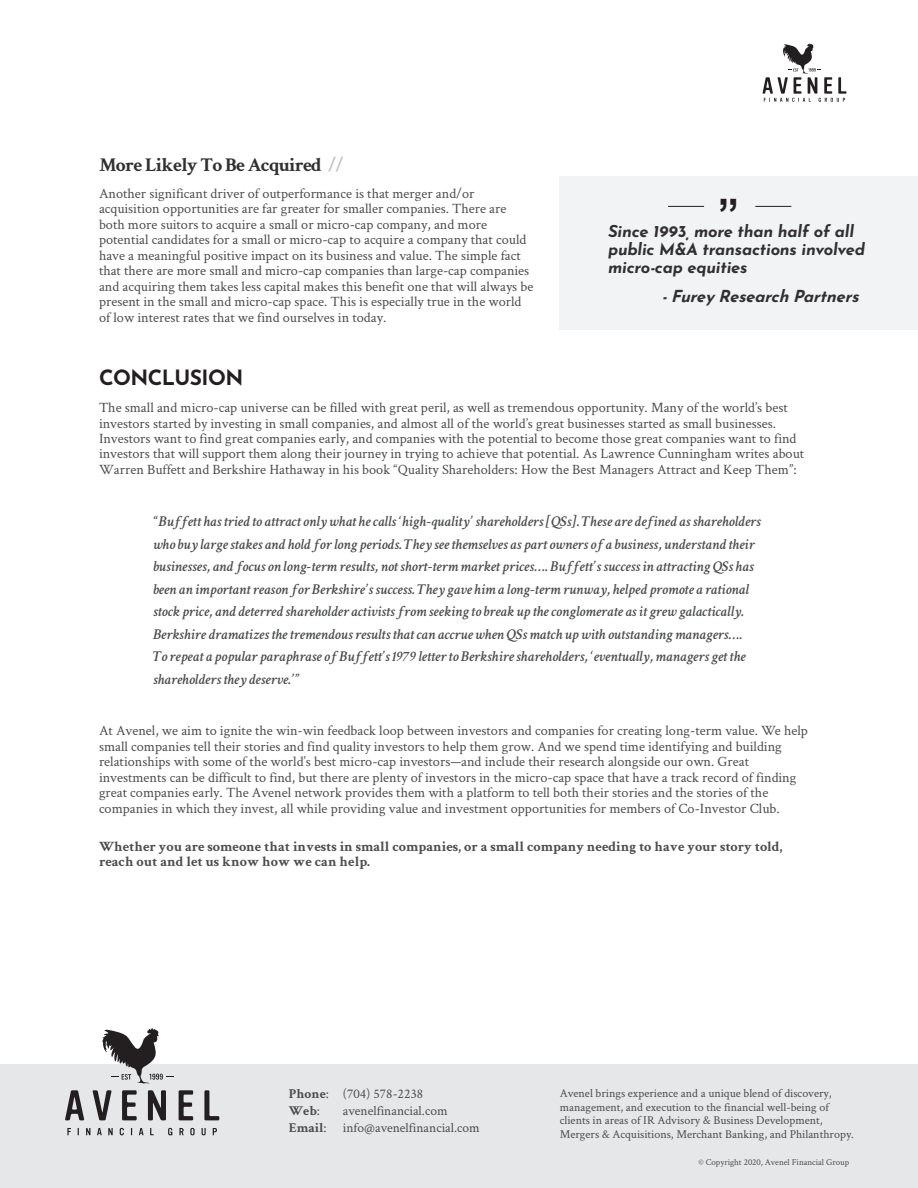
<style>
.page{position:relative;width:918px;height:1188px;background:#fff}
.page>*{position:absolute;margin:0;border:0;box-sizing:border-box;transform-origin:0 0}
.t1{font:700 42px "Arial";color:#231f20}
.Josefin_Header{font:100 21px "Josefin Sans";letter-spacing:-.03em;color:#231f20}
.Crimson_Header{font:700 19.5px "Crimson Text";letter-spacing:-.03em;color:#312f30}
.Crimson_Header-2{font:italic 100 16.5px/18px "Josefin Sans";letter-spacing:-.01em;color:#312f30}
.Crimson_Text{font:italic 600 15px/22.5px "Crimson Text";color:#4b4c4d}
.Crimson_Text-2{font:14.25px/15.5px "Crimson Text";color:#4b4c4d}
.Crimson_Text-3{font:700 14.25px/15.5px "Crimson Text";color:#4b4c4d}
.Crimson_Text-4{font:13.5px "Crimson Text";color:#4b4c4d}
.Crimson_Text-5{font:700 13.5px "Crimson Text";color:#4b4c4d}
.Crimson_Text-6{font:12px/13.5px "Crimson Text";color:#4b4c4d}
.Crimson_Text-7{font:9px "Crimson Text";color:#4b4c4d}
.s1{color:#bcbdc0}
.s2{font-weight:700}
.s3{font-weight:400}
</style>
<div class="page">
<div style="left:0;top:1064px;width:918px;height:124px;background:#e6e7e9"></div>
<svg style="left:763px;top:43px;width:83px;height:59px"></svg>
<div style="left:560px;top:176px;width:358px;height:153px;background:#f2f3f4"></div>
<hr style="left:668px;top:206px;width:36px;height:1px;background:#231f20">
<hr style="left:755px;top:206px;width:36px;height:1px;background:#231f20">
<svg style="left:65px;top:1090px;width:19px;height:30px"></svg>
<svg style="left:93px;top:1090px;width:19px;height:30px"></svg>
<svg style="left:122px;top:1090px;width:15px;height:30px"></svg>
<svg style="left:148px;top:1090px;width:18px;height:30px"></svg>
<svg style="left:179px;top:1090px;width:14px;height:30px"></svg>
<svg style="left:204px;top:1090px;width:15px;height:30px"></svg>
<svg style="left:102px;top:1028px;width:71px;height:56px"></svg>
<svg style="left:168px;top:1128px;width:4px;height:7px"></svg>
<svg style="left:179px;top:1128px;width:5px;height:7px"></svg>
<svg style="left:190px;top:1128px;width:5px;height:7px"></svg>
<svg style="left:202px;top:1128px;width:4px;height:7px"></svg>
<svg style="left:213px;top:1128px;width:4px;height:7px"></svg>
<svg style="left:67px;top:1128px;width:4px;height:7px"></svg>
<svg style="left:86px;top:1128px;width:4px;height:7px"></svg>
<svg style="left:108px;top:1128px;width:5px;height:7px"></svg>
<svg style="left:120px;top:1128px;width:4px;height:7px"></svg>
<svg style="left:150px;top:1128px;width:4px;height:7px"></svg>
<svg style="left:139px;top:1128px;width:5px;height:7px"></svg>
<svg style="left:97px;top:1128px;width:5px;height:7px"></svg>
<p class="Crimson_Header" style="left:99px;top:152px;width:246px">More Likely To Be Acquired <span class="s1">//</span></p>
<p class="Crimson_Text-2" style="left:99px;top:185px;width:436px">Another significant driver of outperformance is that merger and/or acquisition opportunities are far greater for smaller companies. There are both more suitors to acquire a small or micro-cap company, and more potential candidates for a small or micro-cap to acquire a company that could have a meaningful positive impact on its business and value. The simple fact that there are more small and micro-cap companies than large-cap companies and acquiring them takes less capital makes this benefit one that will always be present in the small and micro-cap space. This is especially true in the world of low interest rates that we find ourselves in today.</p>
<p class="t1" style="left:718px;top:187px;width:22px">”</p>
<p class="Crimson_Header-2" style="left:608px;top:220px;width:259px">Since 1993, more than half of all public M&amp;A transactions involved micro-cap equities</p>
<p class="Crimson_Header-2" style="left:662px;top:286px;width:202px">- Furey Research Partners</p>
<p class="Josefin_Header" style="left:99px;top:362px;width:146px">CONCLUSION</p>
<p class="Crimson_Text-2" style="left:99px;top:399px;width:707px">The small and micro-cap universe can be filled with great peril, as well as tremendous opportunity. Many of the world’s best investors started by investing in small companies, and almost all of the world’s great businesses started as small businesses.<br>Investors want to find great companies early, and companies with the potential to become those great companies want to find investors that will support them along their journey in trying to achieve that potential. As Lawrence Cunningham writes about Warren Buffett and Berkshire Hathaway in his book “Quality Shareholders: How the Best Managers Attract and Keep Them”:</p>
<p class="Crimson_Text" style="left:153px;top:509px;width:609px">“Buffett has tried to attract only what he calls ‘high-quality’ shareholders [QSs]. These are defined as shareholders who buy large stakes and hold for long periods. They see themselves as part owners of a business, understand their businesses, and focus on long-term results, not short-term market prices…. Buffett’s success in attracting QSs has been an important reason for Berkshire’s success. They gave him a long-term runway, helped promote a rational stock price, and deterred shareholder activists from seeking to break up the conglomerate as it grew galactically.<br>Berkshire dramatizes the tremendous results that can accrue when QSs match up with outstanding managers….<br>To repeat a popular paraphrase of Buffett’s 1979 letter to Berkshire shareholders, ‘eventually, managers get the shareholders they deserve.’”</p>
<p class="Crimson_Text-2" style="left:99px;top:723px;width:711px">At Avenel, we aim to ignite the win-win feedback loop between investors and companies for creating long-term value. We help small companies tell their stories and find quality investors to help them grow. And we spend time identifying and building relationships with some of the world’s best micro-cap investors—and include their research alongside our own. Great investments can be difficult to find, but there are plenty of investors in the micro-cap space that have a track record of finding great companies early. The Avenel network provides them with a platform to tell both their stories and the stories of the companies in which they invest, all while providing value and investment opportunities for members of Co-Investor Club.</p>
<p class="Crimson_Text-3" style="left:99px;top:838px;width:685px">Whether you are someone that invests in small companies, or a small company needing to have your story told, reach out and let us know how we can help.</p>
<p class="Crimson_Text-4" style="left:289px;top:1085px;width:136px"><span class="s2">Phone</span>: (704) 578-2238</p>
<p class="Crimson_Text-5" style="left:289px;top:1103px;width:33px">Web<span class="s3">:</span></p>
<p class="Crimson_Text-4" style="left:343px;top:1102px;width:106px">avenelfinancial.com</p>
<p class="Crimson_Text-4" style="left:289px;top:1119px;width:192px"><span class="s2">Email</span>: info@avenelfinancial.com</p>
<p class="Crimson_Text-6" style="left:560px;top:1086px;width:296px">Avenel brings experience and a unique blend of discovery, management, and execution to the financial well-being of clients in areas of IR Advisory &amp; Business Development, Mergers &amp; Acquisitions, Merchant Banking, and Philanthropy.</p>
<p class="Crimson_Text-7" style="left:698px;top:1156px;width:152px">© Copyright 2020, Avenel Financial Group</p>
</div>
